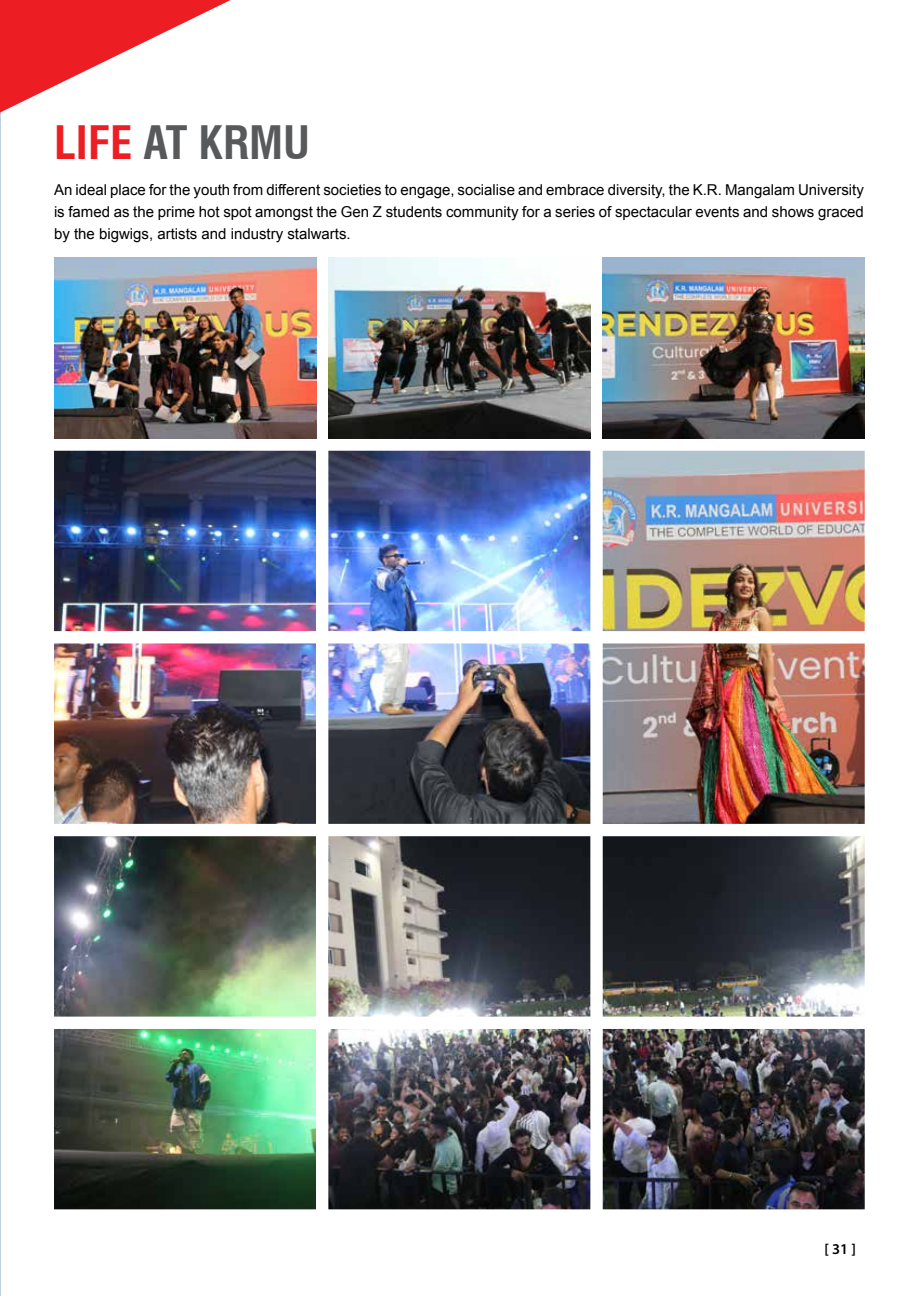
<style>
.page{position:relative;width:918px;height:1296px;background:#fff}
.page>*{position:absolute;margin:0;border:0;box-sizing:border-box;transform-origin:0 0}
.t1{font:700 condensed 45px "Swiss 721 BT";color:#58595b}
.t2{font:15px/21.6px "Arial";color:#000;text-align:justify}
.t3{font:600 15px "Myriad Pro";color:#000}
.s1{color:#ed1d24}
</style>
<div class="page">
<svg style="left:0;top:0;width:231px;height:113px"></svg>
<img style="left:54px;top:258px;width:262px;height:180px">
<img style="left:328px;top:258px;width:262px;height:180px">
<img style="left:603px;top:258px;width:262px;height:180px">
<img style="left:54px;top:451px;width:536px;height:373px">
<img style="left:603px;top:451px;width:262px;height:373px">
<img style="left:54px;top:836px;width:262px;height:373px">
<img style="left:328px;top:836px;width:537px;height:373px">
<h1 class="t1" style="left:54px;top:116px;width:258px"><span class="s1">Li fe</span> at KRMU</h1>
<p class="t2" style="left:54px;top:179px;width:811px">An ideal place for the youth from different societies to engage, socialise and embrace diversity, the K.R. Mangalam University is famed as the prime hot spot amongst the Gen Z students community for a series of spectacular events and shows graced by the bigwigs, artists and industry stalwarts.</p>
<p class="t3" style="left:825px;top:1239px;width:33px">[ 31 ]</p>
</div>
